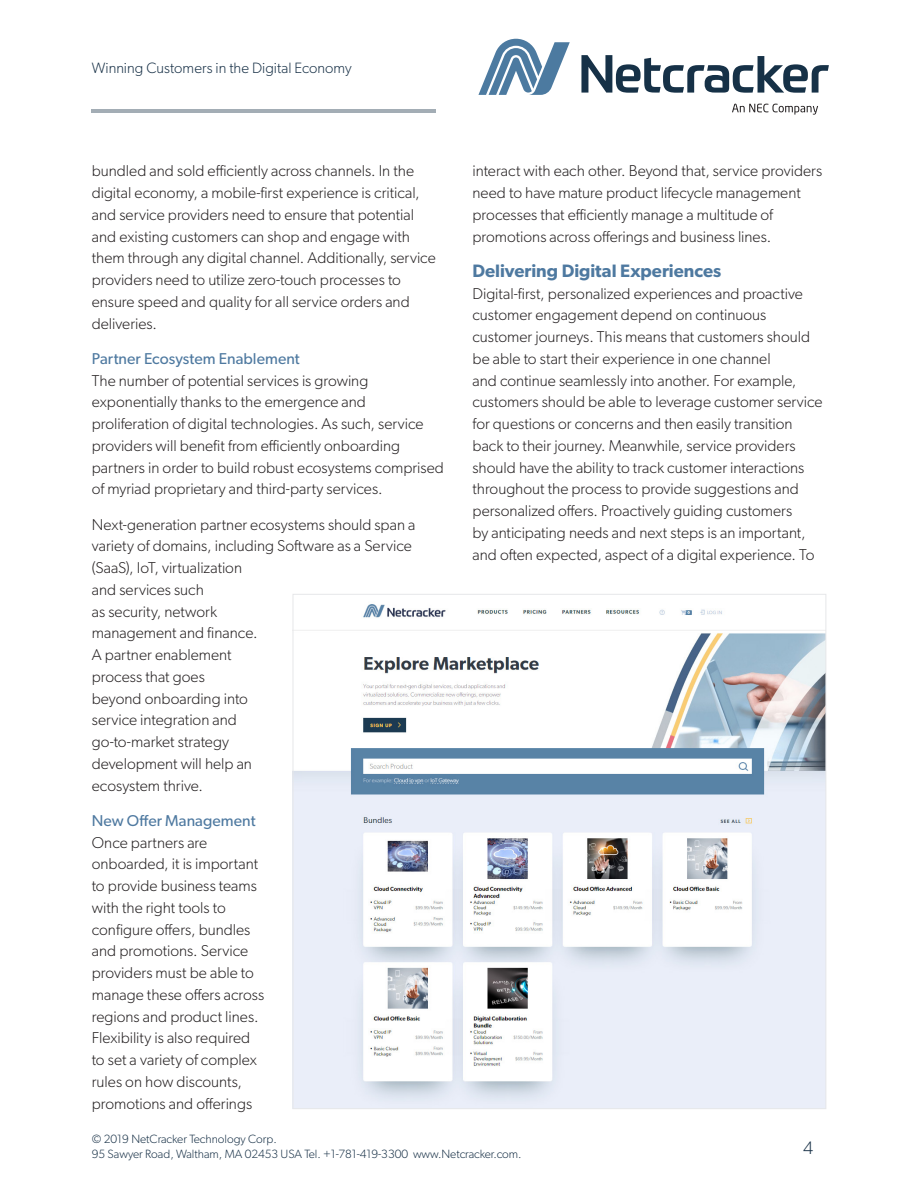
<style>
.page{position:relative;width:918px;height:1188px;background:#fff}
.page>*{position:absolute;margin:0;border:0;box-sizing:border-box;transform-origin:0 0}
.t1{font:600 18px "Gibson";color:#4e79a0}
.t2{font:300 18px "Gibson";color:#183147}
.t3{font:300 15.75px/21.8px "Gibson";color:#231f20}
.t4{font:15.75px "Gibson";letter-spacing:.005em;color:#4e79a0}
.t5{font:300 15px "Gibson";letter-spacing:.005em;color:#183147}
.t6{font:300 12px/14.4px "Gibson";color:#183147}
</style>
<div class="page">
<img style="left:295px;top:604px;width:529px;height:503px">
<hr style="left:92px;top:109px;width:344px;height:4px;background:#a3adb5">
<svg style="left:581px;top:55px;width:248px;height:38px"></svg>
<svg style="left:478px;top:39px;width:92px;height:56px"></svg>
<svg style="left:732px;top:104px;width:86px;height:11px"></svg>
<p class="t5" style="left:92px;top:59px;width:261px">Winning Customers in the Digital Economy</p>
<p class="t3" style="left:92px;top:160px;width:345px">bundled and sold efficiently across channels. In the digital economy, a mobile-first experience is critical, and service providers need to ensure that potential and existing customers can shop and engage with them through any digital channel. Additionally, service providers need to utilize zero-touch processes to ensure speed and quality for all service orders and deliveries.</p>
<p class="t4" style="left:92px;top:349px;width:209px">Partner Ecosystem Enablement</p>
<p class="t3" style="left:92px;top:369px;width:354px">The number of potential services is growing exponentially thanks to the emergence and proliferation of digital technologies. As such, service providers will benefit from efficiently onboarding partners in order to build robust ecosystems comprised of myriad proprietary and third-party services.</p>
<p class="t3" style="left:92px;top:513px;width:325px">Next-generation partner ecosystems should span a variety of domains, including Software as a Service (SaaS), IoT, virtualization<br>and services such<br>as security, network<br>management and finance.<br>A partner enablement<br>process that goes<br>beyond onboarding into<br>service integration and<br>go-to-market strategy<br>development will help an<br>ecosystem thrive.</p>
<p class="t4" style="left:92px;top:811px;width:165px">New Offer Management</p>
<p class="t3" style="left:92px;top:831px;width:174px">Once partners are onboarded, it is important to provide business teams with the right tools to configure offers, bundles and promotions. Service providers must be able to manage these offers across regions and product lines.<br>Flexibility is also required to set a variety of complex rules on how discounts, promotions and offerings</p>
<p class="t3" style="left:472px;top:160px;width:351px">interact with each other. Beyond that, service providers need to have mature product lifecycle management processes that efficiently manage a multitude of promotions across offerings and business lines.</p>
<p class="t1" style="left:472px;top:260px;width:250px">Delivering Digital Experiences</p>
<p class="t3" style="left:472px;top:282px;width:352px">Digital-first, personalized experiences and proactive customer engagement depend on continuous customer journeys. This means that customers should be able to start their experience in one channel<br>and continue seamlessly into another. For example, customers should be able to leverage customer service for questions or concerns and then easily transition back to their journey. Meanwhile, service providers should have the ability to track customer interactions throughout the process to provide suggestions and personalized offers. Proactively guiding customers<br>by anticipating needs and next steps is an important, and often expected, aspect of a digital experience. To</p>
<p class="t6" style="left:92px;top:1132px;width:431px">© 2019 NetCracker Technology Corp.<br>95 Sawyer Road, Waltham, MA 02453 USA Tel. +1-781-419-3300 www.Netcracker.com.</p>
<p class="t2" style="left:803px;top:1137px;width:12px">4</p>
</div>
